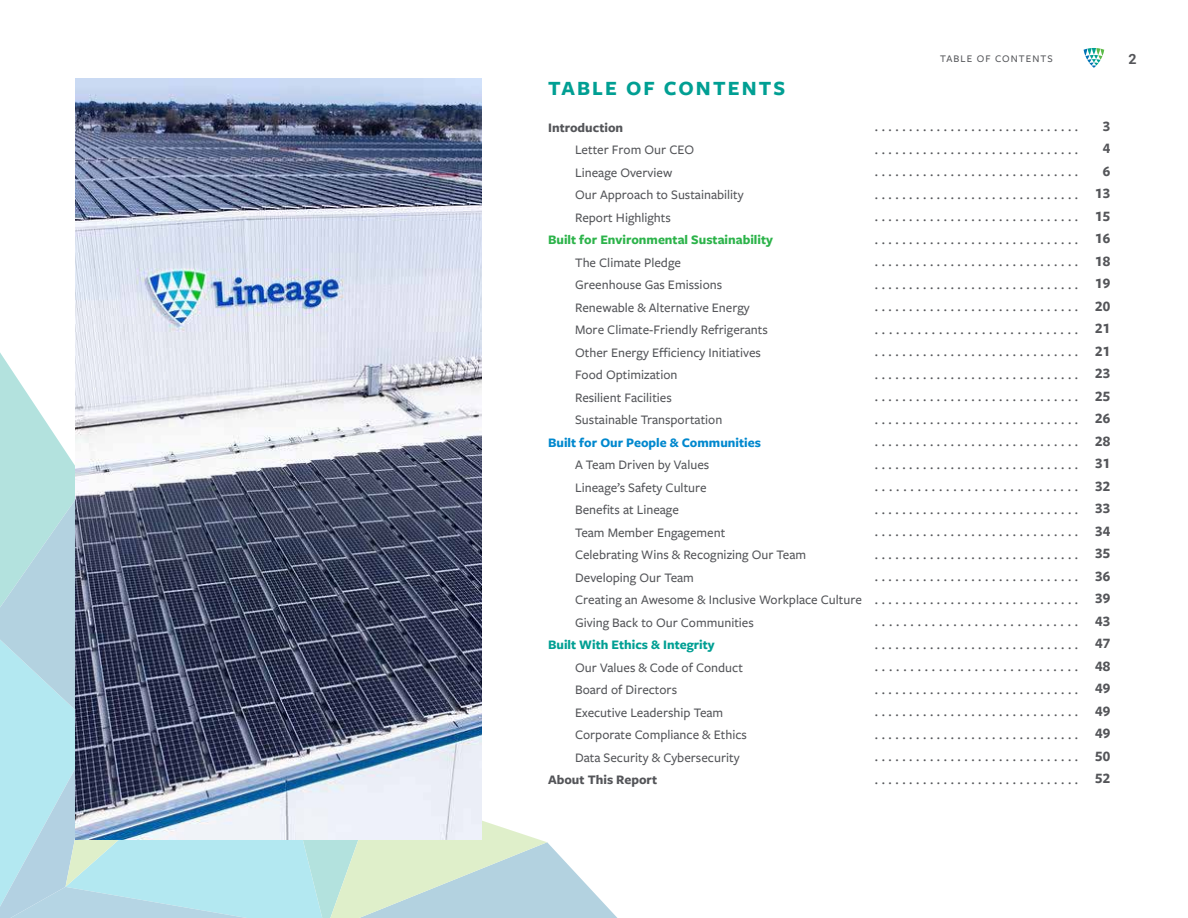
<style>
.page{position:relative;width:1188px;height:918px;background:#fff}
.page>*{position:absolute;margin:0;border:0;box-sizing:border-box;transform-origin:0 0}
.t1{font:700 21px "Freight Sans Pro";letter-spacing:.1em;color:#009f93}
.t2{font:500 15px/22.5px "Freight Sans Pro";color:#545559;text-align:justify}
.t3{font:700 15px/22.5px "Freight Sans Pro";color:#545559;text-align:center}
.t4{font:700 14.1px "Roboto";color:#545559}
.t5{font:500 13.5px/22.5px "Freight Sans Pro";color:#545559}
.t6{font:700 13.5px "Freight Sans Pro";color:#2cb34a}
.t7{font:700 13.5px "Freight Sans Pro";color:#0088ce}
.t8{font:700 13.5px "Freight Sans Pro";color:#545559}
.t9{font:700 13.5px "Freight Sans Pro";color:#009f93}
.t10{font:500 10.5px "Freight Sans Pro";letter-spacing:.1em;color:#545559}
</style>
<div class="page">
<svg style="left:0;top:332px;width:617px;height:586px"></svg>
<img style="left:76px;top:78px;width:406px;height:762px">
<svg style="left:1084px;top:48px;width:20px;height:20px"></svg>
<h1 class="t1" style="left:548px;top:74px;width:239px">TABLE OF CONTENTS</h1>
<p class="t8" style="left:548px;top:118px;width:77px">Introduction</p>
<p class="t5" style="left:575px;top:138px;width:170px">Letter From Our CEO<br>Lineage Overview<br>Our Approach to Sustainability<br>Report Highlights</p>
<p class="t6" style="left:548px;top:230px;width:226px">Built for Environmental Sustainability</p>
<p class="t5" style="left:575px;top:250px;width:194px">The Climate Pledge<br>Greenhouse Gas Emissions<br>Renewable &amp; Alternative Energy<br>More Climate-Friendly Refrigerants<br>Other Energy Efficiency Initiatives<br>Food Optimization<br>Resilient Facilities<br>Sustainable Transportation</p>
<p class="t7" style="left:548px;top:433px;width:214px">Built for Our People &amp; Communities</p>
<p class="t5" style="left:575px;top:453px;width:288px">A Team Driven by Values<br>Lineage’s Safety Culture<br>Benefits at Lineage<br>Team Member Engagement<br>Celebrating Wins &amp; Recognizing Our Team<br>Developing Our Team<br>Creating an Awesome &amp; Inclusive Workplace Culture<br>Giving Back to Our Communities</p>
<p class="t9" style="left:548px;top:635px;width:168px">Built With Ethics &amp; Integrity</p>
<p class="t5" style="left:575px;top:655px;width:173px">Our Values &amp; Code of Conduct<br>Board of Directors<br>Executive Leadership Team<br>Corporate Compliance &amp; Ethics<br>Data Security &amp; Cybersecurity</p>
<p class="t8" style="left:548px;top:770px;width:111px">About This Report</p>
<p class="t10" style="left:940px;top:51px;width:114px">TABLE OF CONTENTS</p>
<p class="t2" style="left:875px;top:114px;width:205px">.............................. .............................. .............................. .............................. .............................. .............................. .............................. .............................. .............................. ............................. .............................. .............................. .............................. .............................. .............................. .............................. ............................. .............................. .............................. .............................. .............................. .............................. ............................. .............................. ............................. .............................. .............................. .............................. .............................. ..............................</p>
<p class="t3" style="left:1095px;top:114px;width:16px">3<br>4<br>6<br>13<br>15<br>16<br>18<br>19<br>20<br>21<br>21<br>23<br>25<br>26<br>28<br>31<br>32<br>33<br>34<br>35<br>36<br>39<br>43<br>47<br>48<br>49<br>49<br>49<br>50<br>52</p>
<p class="t4" style="left:1129px;top:49px;width:10px">2</p>
</div>
